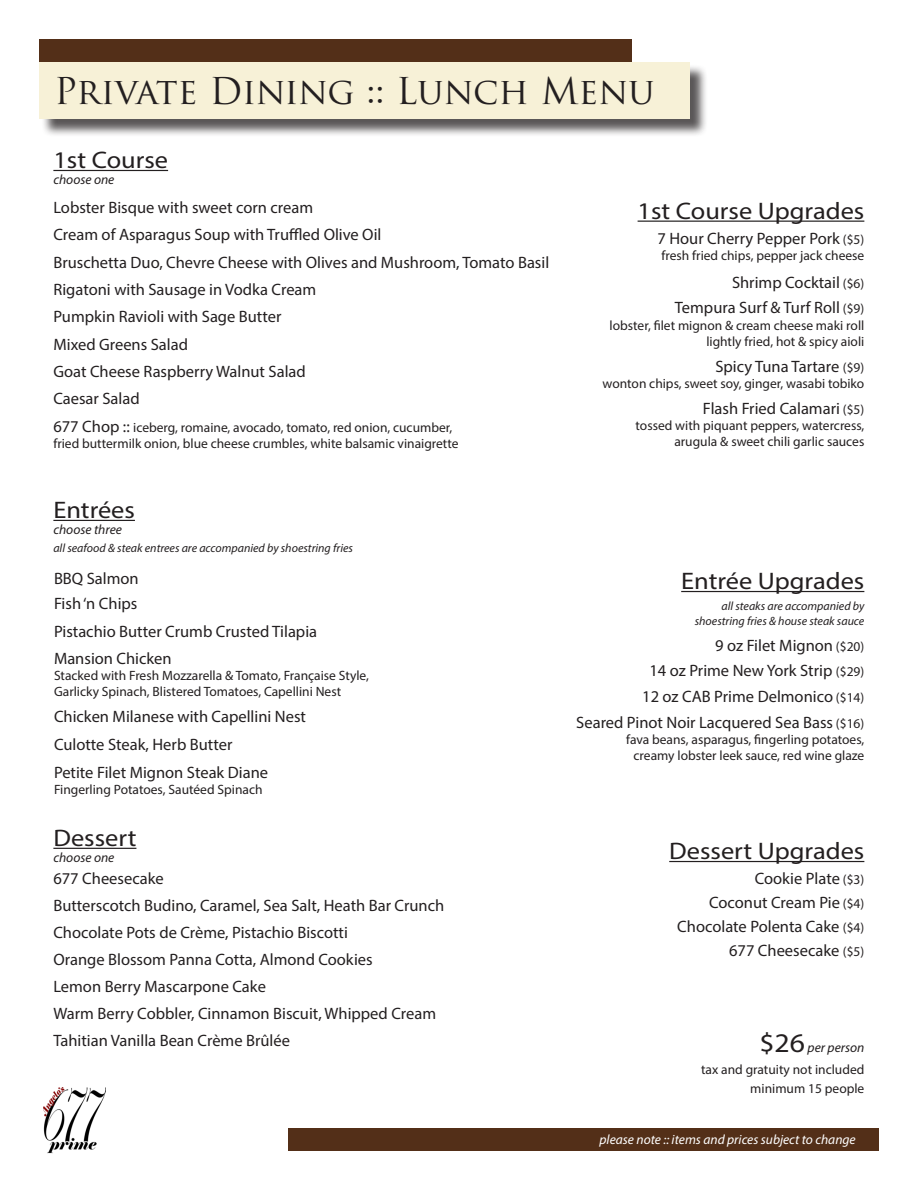
<style>
.page{position:relative;width:918px;height:1188px;background:#fff}
.page>*{position:absolute;margin:0;border:0;box-sizing:border-box;transform-origin:0 0}
.t1{font:36px "Trajan Pro";letter-spacing:-.01em;color:#231f20}
.t2{font:24px "Myriad Pro";color:#231f20;scale:1.1 1}
.t3{font:16.5px "Myriad Pro";color:#231f20}
.t4{font:13.5px/16.2px "Myriad Pro";color:#231f20}
.t5{font:italic 13.5px "Myriad Pro";color:#231f20}
.t6{font:italic 13.5px "Myriad Pro";color:#fff}
.t7{font:italic 12px/14.4px "Myriad Pro";color:#231f20;text-align:right}
.s1{font-size:16.5px}
.s2{font-size:13.5px}
.s3{font-style:normal;font-size:27px}
</style>
<div class="page">
<div style="left:41px;top:64px;width:667px;height:73px;background:#231f20;opacity:.75"></div>
<div style="left:39px;top:62px;width:650px;height:56px;background:#f7f1d7"></div>
<div style="left:39px;top:40px;width:593px;height:22px;background:#532f18"></div>
<img style="left:43px;top:1088px;width:62px;height:66px">
<hr style="left:53px;top:170px;width:115px;height:1px;background:#231f20">
<hr style="left:638px;top:221px;width:226px;height:1px;background:#231f20">
<hr style="left:53px;top:520px;width:82px;height:1px;background:#231f20">
<hr style="left:681px;top:591px;width:183px;height:1px;background:#231f20">
<hr style="left:53px;top:848px;width:83px;height:1px;background:#231f20">
<hr style="left:669px;top:861px;width:195px;height:1px;background:#231f20">
<div style="left:288px;top:1128px;width:591px;height:22px;background:#532f18"></div>
<p class="t1" style="left:54px;top:68px;width:602px">Private Dining :: Lunch Menu</p>
<p class="t2" style="left:53px;top:145px;width:106px">1st Course</p>
<p class="t5" style="left:53px;top:171px;width:63px">choose one</p>
<p class="t3" style="left:53px;top:197px;width:261px">Lobster Bisque with sweet corn cream</p>
<p class="t3" style="left:53px;top:225px;width:330px">Cream of Asparagus Soup with Truffled Olive Oil</p>
<p class="t3" style="left:53px;top:252px;width:497px">Bruschetta Duo, Chevre Cheese with Olives and Mushroom, Tomato Basil</p>
<p class="t3" style="left:53px;top:279px;width:264px">Rigatoni with Sausage in Vodka Cream</p>
<p class="t3" style="left:53px;top:307px;width:230px">Pumpkin Ravioli with Sage Butter</p>
<p class="t3" style="left:53px;top:334px;width:136px">Mixed Greens Salad</p>
<p class="t3" style="left:53px;top:361px;width:254px">Goat Cheese Raspberry Walnut Salad</p>
<p class="t3" style="left:53px;top:389px;width:88px">Caesar Salad</p>
<p class="t4" style="left:53px;top:419px;width:407px"><span class="s1">677 Chop ::</span> iceberg, romaine, avocado, tomato, red onion, cucumber, fried buttermilk onion, blue cheese crumbles, white balsamic vinaigrette</p>
<p class="t2" style="left:53px;top:495px;width:76px">Entrées</p>
<p class="t5" style="left:53px;top:521px;width:70px">choose three</p>
<p class="t7" style="left:53px;top:540px;width:301px">all seafood &amp; steak entrees are accompanied by shoestring fries</p>
<p class="t3" style="left:54px;top:568px;width:86px">BBQ Salmon</p>
<p class="t3" style="left:54px;top:594px;width:85px">Fish ‘n Chips</p>
<p class="t3" style="left:54px;top:621px;width:265px">Pistachio Butter Crumb Crusted Tilapia</p>
<p class="t3" style="left:54px;top:648px;width:119px">Mansion Chicken</p>
<p class="t4" style="left:54px;top:667px;width:317px">Stacked with Fresh Mozzarella &amp; Tomato, Française Style,<br>Garlicky Spinach, Blistered Tomatoes, Capellini Nest</p>
<p class="t3" style="left:54px;top:707px;width:254px">Chicken Milanese with Capellini Nest</p>
<p class="t3" style="left:54px;top:734px;width:180px">Culotte Steak, Herb Butter</p>
<p class="t3" style="left:54px;top:762px;width:216px">Petite Filet Mignon Steak Diane</p>
<p class="t4" style="left:54px;top:781px;width:210px">Fingerling Potatoes, Sautéed Spinach</p>
<p class="t2" style="left:53px;top:823px;width:77px">Dessert</p>
<p class="t5" style="left:53px;top:849px;width:63px">choose one</p>
<p class="t3" style="left:53px;top:868px;width:112px">677 Cheesecake</p>
<p class="t3" style="left:53px;top:895px;width:392px">Butterscotch Budino, Caramel, Sea Salt, Heath Bar Crunch</p>
<p class="t3" style="left:53px;top:922px;width:296px">Chocolate Pots de Crème, Pistachio Biscotti</p>
<p class="t3" style="left:53px;top:949px;width:321px">Orange Blossom Panna Cotta, Almond Cookies</p>
<p class="t3" style="left:53px;top:976px;width:214px">Lemon Berry Mascarpone Cake</p>
<p class="t3" style="left:53px;top:1003px;width:384px">Warm Berry Cobbler, Cinnamon Biscuit, Whipped Cream</p>
<p class="t3" style="left:53px;top:1030px;width:238px">Tahitian Vanilla Bean Crème Brûlée</p>
<p class="t2" style="left:638px;top:196px;width:208px">1st Course Upgrades</p>
<p class="t3" style="left:658px;top:228px;width:208px">7 Hour Cherry Pepper Pork <span class="s2">($5)</span></p>
<p class="t4" style="left:662px;top:247px;width:204px">fresh fried chips, pepper jack cheese</p>
<p class="t3" style="left:732px;top:272px;width:134px">Shrimp Cocktail <span class="s2">($6)</span></p>
<p class="t3" style="left:675px;top:298px;width:191px">Tempura Surf &amp; Turf Roll <span class="s2">($9)</span></p>
<p class="t4" style="left:610px;top:317px;width:256px;text-align:right">lobster, filet mignon &amp; cream cheese maki roll lightly fried, hot &amp; spicy aioli</p>
<p class="t3" style="left:715px;top:356px;width:150px">Spicy Tuna Tartare <span class="s2">($9)</span></p>
<p class="t4" style="left:603px;top:375px;width:263px">wonton chips, sweet soy, ginger, wasabi tobiko</p>
<p class="t3" style="left:703px;top:398px;width:163px">Flash Fried Calamari <span class="s2">($5)</span></p>
<p class="t4" style="left:636px;top:417px;width:230px;text-align:right">tossed with piquant peppers, watercress, arugula &amp; sweet chili garlic sauces</p>
<p class="t2" style="left:681px;top:566px;width:168px">Entrée Upgrades</p>
<p class="t7" style="left:695px;top:599px;width:171px">all steaks are accompanied by shoestring fries &amp; house steak sauce</p>
<p class="t3" style="left:715px;top:635px;width:151px">9 oz Filet Mignon <span class="s2">($20)</span></p>
<p class="t3" style="left:649px;top:661px;width:216px">14 oz Prime New York Strip <span class="s2">($29)</span></p>
<p class="t3" style="left:642px;top:686px;width:224px">12 oz CAB Prime Delmonico <span class="s2">($14)</span></p>
<p class="t3" style="left:576px;top:712px;width:290px">Seared Pinot Noir Lacquered Sea Bass <span class="s2">($16)</span></p>
<p class="t4" style="left:626px;top:731px;width:240px;text-align:center">fava beans, asparagus, fingerling potatoes, creamy lobster leek sauce, red wine glaze</p>
<p class="t2" style="left:669px;top:836px;width:179px">Dessert Upgrades</p>
<p class="t3" style="left:755px;top:868px;width:111px">Cookie Plate <span class="s2">($3)</span></p>
<p class="t3" style="left:709px;top:892px;width:157px">Coconut Cream Pie <span class="s2">($4)</span></p>
<p class="t3" style="left:677px;top:916px;width:189px">Chocolate Polenta Cake <span class="s2">($4)</span></p>
<p class="t3" style="left:729px;top:940px;width:137px">677 Cheesecake <span class="s2">($5)</span></p>
<p class="t5" style="left:759px;top:1039px;width:106px"><span class="s3">$26</span> per person</p>
<p class="t4" style="left:701px;top:1061px;width:165px">tax and gratuity not included</p>
<p class="t4" style="left:750px;top:1080px;width:116px">minimum 15 people</p>
<p class="t6" style="left:600px;top:1131px;width:258px">please note :: items and prices subject to change</p>
</div>
